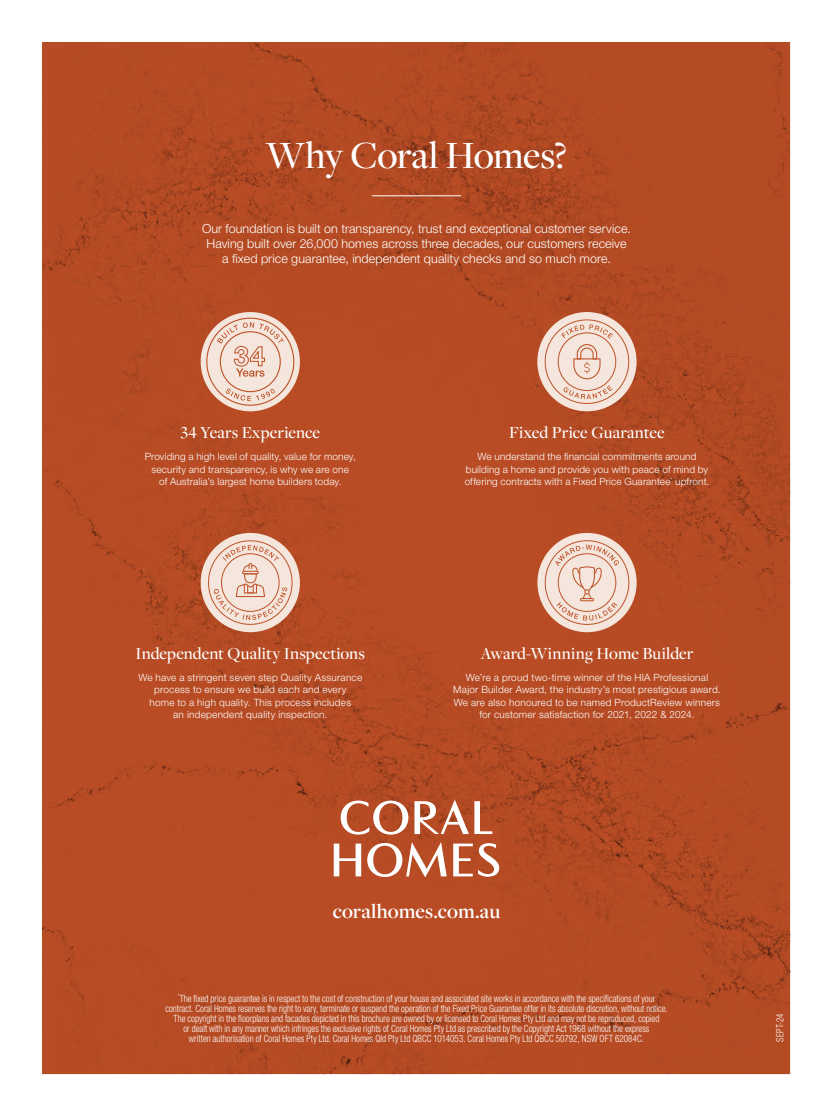
<style>
.page{position:relative;width:833px;height:1117px;background:#fff}
.page>*{position:absolute;margin:0;border:0;box-sizing:border-box;transform-origin:0 0}
.t1{font:500 40px "Freight Disp Pro";letter-spacing:-.015em;color:#fff}
.t2{font:600 21.25px "Freight Disp Pro";letter-spacing:.005em;color:#fff}
.t3{font:500 17.5px "Freight Disp Pro";letter-spacing:.005em;color:#fff}
.t4{font:300 12.5px/15px "Helvetica Neue LT Pro";letter-spacing:.005em;color:#fff;text-align:center}
.t5{font:300 condensed 10px/10px "Helvetica Neue LT Pro";color:#fff;text-align:center;scale:.9 1}
.t6{font:300 10px/12.5px "Helvetica Neue LT Pro";letter-spacing:.02em;color:#fff;text-align:center}
</style>
<div class="page">
<img style="left:43px;top:43px;width:747px;height:1031px">
<hr style="left:372px;top:195px;width:89px;height:1px;background:#fff">
<svg style="left:537px;top:533px;width:99px;height:99px;background:#efd9cc"></svg>
<svg style="left:555px;top:544px;width:64px;height:76px;background:#ecd1c2"></svg>
<svg style="left:341px;top:800px;width:67px;height:34px"></svg>
<svg style="left:414px;top:799px;width:78px;height:34px"></svg>
<svg style="left:334px;top:843px;width:27px;height:33px"></svg>
<svg style="left:367px;top:841px;width:80px;height:36px"></svg>
<svg style="left:453px;top:842px;width:46px;height:34px"></svg>
<div style="left:537px;top:312px;width:99px;height:99px;background:#f4e6dc;border-radius:50%"></div>
<svg style="left:573px;top:344px;width:27px;height:35px"></svg>
<svg style="left:563px;top:385px;width:49px;height:14px"></svg>
<svg style="left:561px;top:324px;width:52px;height:14px"></svg>
<svg style="left:201px;top:533px;width:99px;height:99px;background:#efd9cc"></svg>
<svg style="left:213px;top:545px;width:74px;height:75px;background:#ecd0c1"></svg>
<svg style="left:201px;top:312px;width:99px;height:99px;background:#eed7ca"></svg>
<svg style="left:225px;top:388px;width:50px;height:13px"></svg>
<svg style="left:217px;top:322px;width:67px;height:54px;background:#ebcebf"></svg>
<h1 class="t1" style="left:266px;top:128px;width:302px">Why Coral Homes?</h1>
<p class="t4" style="left:202px;top:221px;width:430px">Our foundation is built on transparency, trust and exceptional customer service.<br>Having built over 26,000 homes across three decades, our customers receive a fixed price guarantee, independent quality checks and so much more.</p>
<h3 class="t3" style="left:180px;top:421px;width:141px">34 Years Experience</h3>
<p class="t6" style="left:145px;top:450px;width:212px">Providing a high level of quality, value for money, security and transparency, is why we are one<br>of Australia’s largest home builders today.</p>
<h3 class="t3" style="left:509px;top:421px;width:157px">Fixed Price Guarantee</h3>
<p class="t6" style="left:465px;top:450px;width:246px">We understand the financial commitments around building a home and provide you with peace of mind by offering contracts with a Fixed Price Guarantee<sup>*</sup> upfront.</p>
<h3 class="t3" style="left:136px;top:642px;width:231px">Independent Quality Inspections</h3>
<h3 class="t3" style="left:481px;top:642px;width:214px">Award-Winning Home Builder</h3>
<p class="t6" style="left:453px;top:670px;width:269px">We’re a proud two-time winner of the HIA Professional Major Builder Award, the industry’s most prestigious award.<br>We are also honoured to be named ProductReview winners for customer satisfaction for 2021, 2022 &amp; 2024.</p>
<p class="t6" style="left:138px;top:670px;width:225px">We have a stringent seven step Quality Assurance process to ensure we build each and every<br>home to a high quality. This process includes<br>an independent quality inspection.</p>
<h2 class="t2" style="left:333px;top:897px;width:169px">coralhomes.com.au</h2>
<p class="t5" style="left:165px;top:992px;width:559px"><sup>*</sup>The fixed price guarantee is in respect to the cost of construction of your house and associated site works in accordance with the specifications of your contract. Coral Homes reserves the right to vary, terminate or suspend the operation of the Fixed Price Guarantee offer in its absolute discretion, without notice.<br>The copyright in the floorplans and facades depicted in this brochure are owned by or licensed to Coral Homes Pty Ltd and may not be reproduced, copied<br>or dealt with in any manner which infringes the exclusive rights of Coral Homes Pty Ltd as prescribed by the Copyright Act 1968 without the express<br>written authorisation of Coral Homes Pty Ltd. Coral Homes Qld Pty Ltd QBCC 1014053. Coral Homes Pty Ltd QBCC 50792, NSW OFT 62084C.</p>
<p class="t5" style="left:774px;top:1041px;width:32px;rotate:-90deg">SEPT-24</p>
</div>
